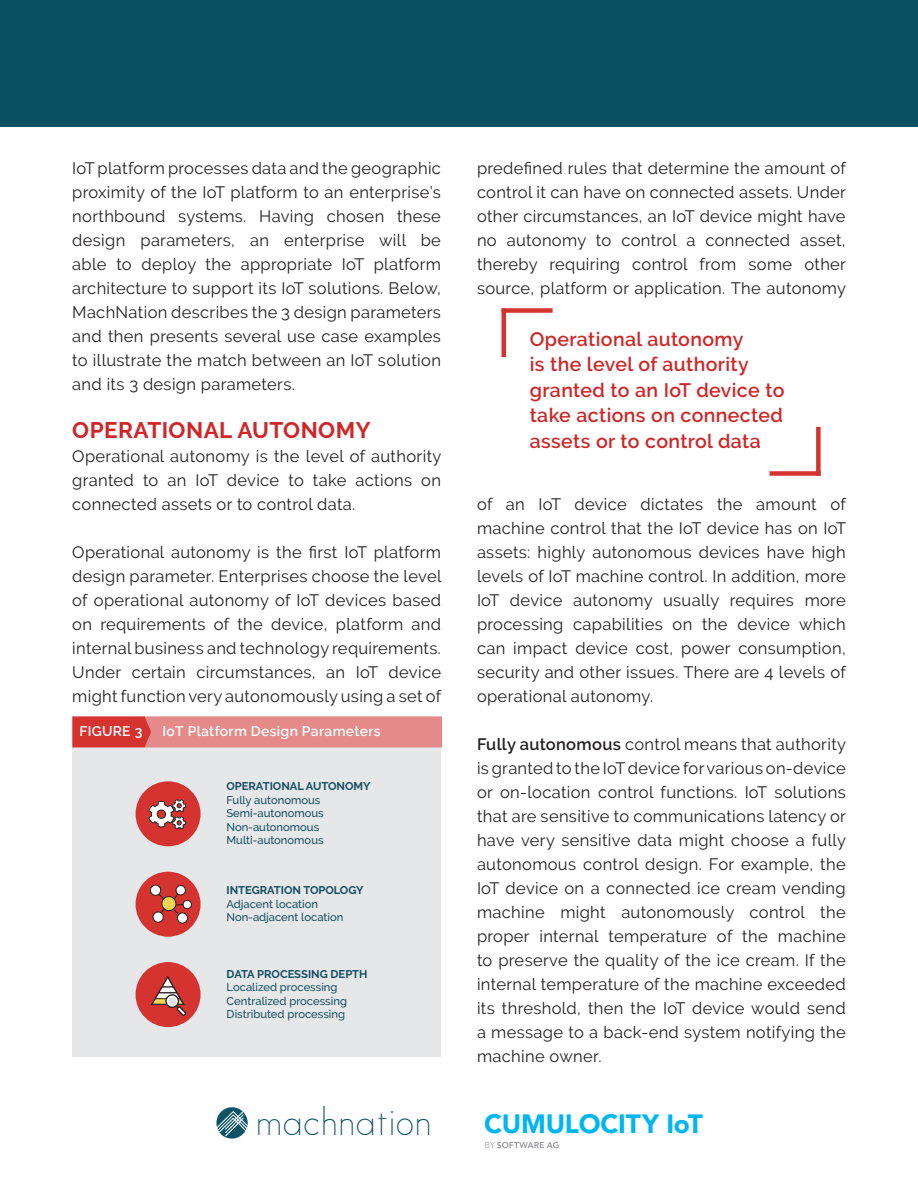
<style>
.page{position:relative;width:918px;height:1188px;background:#fff}
.page>*{position:absolute;margin:0;border:0;box-sizing:border-box;transform-origin:0 0}
.t1{font:36.75px "Satellite";color:#0c5466}
.t2{font:900 26.25px "Avenir LT Std";letter-spacing:-.01em;color:#00b6f0}
.Body_header{font:700 22.5px "Raleway";letter-spacing:.02em;color:#d02627}
.Heading_2_New{font:600 19.5px/25.5px "Raleway";letter-spacing:.02em;color:#d02627}
.Body_copy{font:16.5px/24px "Raleway";letter-spacing:.02em;color:#231f20;text-align:justify}
.t3{font:600 13.95px "Raleway";letter-spacing:.02em;color:#fff}
.t4{font:500 11.25px/13.5px "Raleway";color:#154f61}
.s1{font-weight:700}
.s2{font-weight:600}
</style>
<div class="page">
<div style="left:0;top:0;width:918px;height:126px;background:#0a5062"></div>
<hr style="left:502px;top:308px;width:4px;height:49px;background:#d53330">
<div style="left:502px;top:308px;width:51px;height:5px;background:#d53330"></div>
<div style="left:816px;top:427px;width:5px;height:49px;background:#d53330"></div>
<div style="left:770px;top:471px;width:51px;height:5px;background:#d53330"></div>
<div style="left:72px;top:747px;width:369px;height:310px;background:#e6e7e9"></div>
<svg style="left:72px;top:716px;width:369px;height:31px;background:#e17978"></svg>
<div style="left:136px;top:781px;width:65px;height:65px;background:#d53330;border-radius:50%"></div>
<div style="left:136px;top:962px;width:65px;height:65px;background:#d53330;border-radius:50%"></div>
<svg style="left:151px;top:975px;width:36px;height:41px"></svg>
<div style="left:136px;top:872px;width:65px;height:65px;background:#d53330;border-radius:50%"></div>
<svg style="left:150px;top:885px;width:42px;height:39px"></svg>
<svg style="left:216px;top:1107px;width:32px;height:32px"></svg>
<svg style="left:485px;top:1142px;width:74px;height:6px"></svg>
<svg style="left:148px;top:799px;width:39px;height:31px"></svg>
<p class="Body_copy" style="left:72px;top:156px;width:370px">IoT platform processes data and the geographic proximity of the IoT platform to an enterprise’s northbound systems. Having chosen these design parameters, an enterprise will be able to deploy the appropriate IoT platform architecture to support its IoT solutions. Below, MachNation describes the 3 design parameters and then presents several use case examples to illustrate the match between an IoT solution and its 3 design parameters.</p>
<p class="Body_header" style="left:72px;top:417px;width:300px">OPERATIONAL AUTONOMY</p>
<p class="Body_copy" style="left:72px;top:444px;width:371px">Operational autonomy is the level of authority granted to an IoT device to take actions on connected assets or to control data.</p>
<p class="Body_copy" style="left:72px;top:540px;width:371px">Operational autonomy is the first IoT platform design parameter. Enterprises choose the level of operational autonomy of IoT devices based on requirements of the device, platform and internal business and technology requirements.<br>Under certain circumstances, an IoT device might function very autonomously using a set of</p>
<p class="t3" style="left:79px;top:723px;width:64px">FIGURE 3</p>
<p class="t3" style="left:162px;top:723px;width:220px">IoT Platform Design Parameters</p>
<p class="t4" style="left:226px;top:780px;width:146px"><span class="s1">OPERATIONAL AUTONOMY<br></span>Fully autonomous<br>Semi-autonomous<br>Non-autonomous<br>Multi-autonomous</p>
<p class="t4" style="left:226px;top:884px;width:139px"><span class="s1">INTEGRATION TOPOLOGY<br></span>Adjacent location<br>Non-adjacent location</p>
<p class="t4" style="left:227px;top:967px;width:142px"><span class="s1">DATA PROCESSING DEPTH<br></span>Localized processing<br>Centralized processing<br>Distributed processing</p>
<p class="Body_copy" style="left:477px;top:156px;width:371px">predefined rules that determine the amount of control it can have on connected assets. Under other circumstances, an IoT device might have no autonomy to control a connected asset, thereby requiring control from some other source, platform or application. The autonomy</p>
<p class="Heading_2_New" style="left:530px;top:326px;width:215px">Operational autonomy</p>
<p class="Heading_2_New" style="left:530px;top:352px;width:256px">is the level of authority granted to an IoT device to take actions on connected assets or to control data</p>
<p class="Body_copy" style="left:477px;top:492px;width:371px">of an IoT device dictates the amount of machine control that the IoT device has on IoT assets: highly autonomous devices have high levels of IoT machine control. In addition, more IoT device autonomy usually requires more processing capabilities on the device which can impact device cost, power consumption, security and other issues. There are 4 levels of operational autonomy.</p>
<p class="Body_copy" style="left:477px;top:732px;width:371px"><span class="s2">Fully autonomous</span> control means that authority is granted to the IoT device for various on-device or on-location control functions. IoT solutions that are sensitive to communications latency or have very sensitive data might choose a fully autonomous control design. For example, the IoT device on a connected ice cream vending machine might autonomously control the proper internal temperature of the machine to preserve the quality of the ice cream. If the internal temperature of the machine exceeded its threshold, then the IoT device would send a message to a back-end system notifying the machine owner.</p>
<h1 class="t1" style="left:255px;top:1097px;width:178px">machnation</h1>
<h2 class="t2" style="left:484px;top:1108px;width:220px">CUMULOCITY IoT</h2>
</div>
